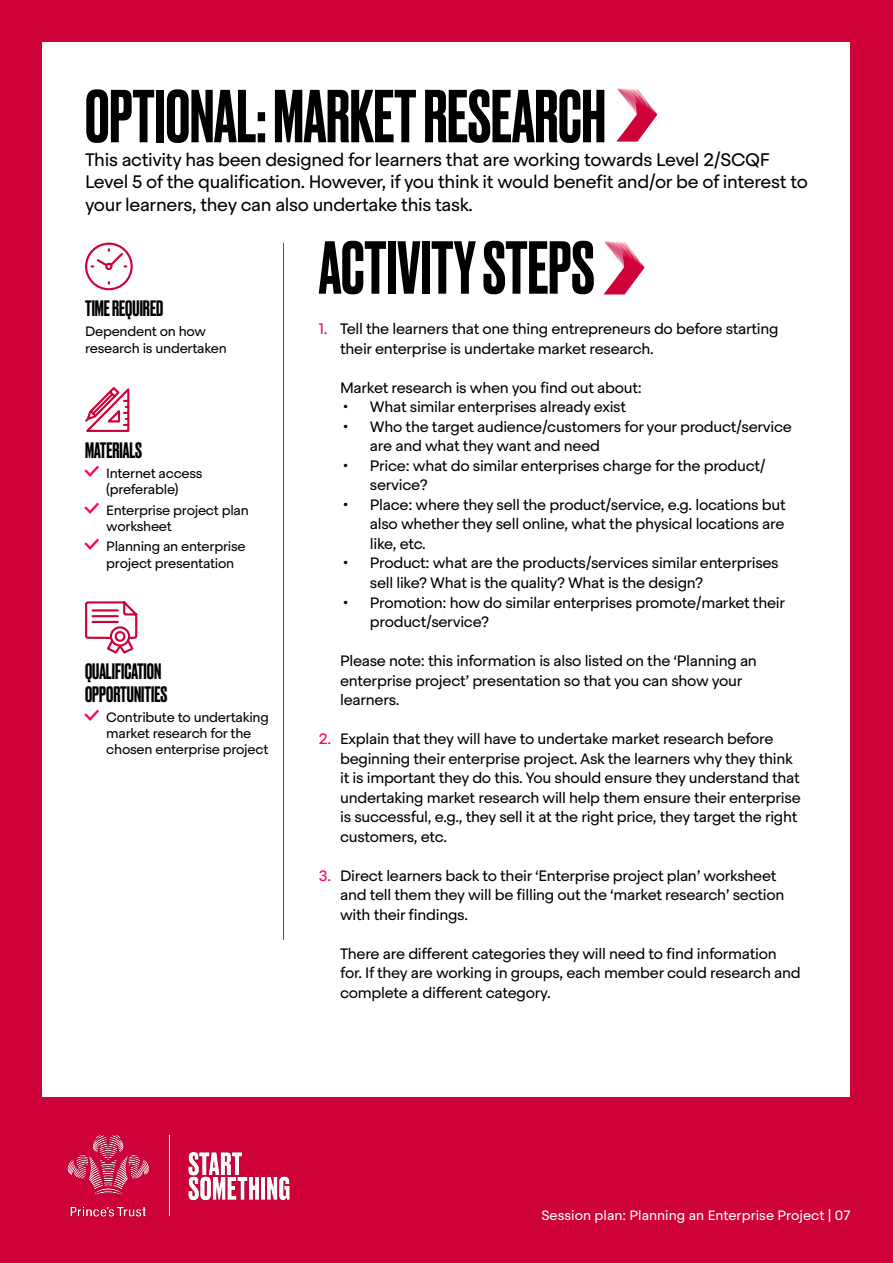
<style>
.page{position:relative;width:893px;height:1263px;background:#ce0138}
.page>*{position:absolute;margin:0;border:0;box-sizing:border-box;transform-origin:0 0}
.t1{font:500 70.5px "Druk";color:#000}
.t2{font:500 21px/22.5px "Druk";color:#000}
.t3{font:18px/22.5px "Steradian";letter-spacing:-.02em;color:#000}
.t4{font:15px/19.5px "Steradian";letter-spacing:-.02em;color:#000}
.t5{font:13.5px/16.2px "Steradian";letter-spacing:-.02em;color:#000}
.t6{font:13.5px "Steradian";color:#fff}
.s1{color:#ff034b}
</style>
<div class="page">
<div style="left:43px;top:43px;width:807px;height:1054px;background:#fff"></div>
<svg style="left:616px;top:88px;width:41px;height:54px"></svg>
<hr style="left:283px;top:243px;width:1px;height:697px;background:#ff034b">
<svg style="left:85px;top:242px;width:48px;height:49px"></svg>
<svg style="left:604px;top:241px;width:40px;height:53px"></svg>
<img style="left:67px;top:1134px;width:223px;height:83px">
<svg style="left:85px;top:387px;width:45px;height:45px"></svg>
<svg style="left:85px;top:601px;width:53px;height:53px"></svg>
<h1 class="t1" style="left:85px;top:68px;width:522px">OPTIONAL: MARKET RESEARCH</h1>
<p class="t3" style="left:85px;top:148px;width:724px">This activity has been designed for learners that are working towards Level 2/SCQF<br>Level 5 of the qualification. However, if you think it would benefit and/or be of interest to your learners, they can also undertake this task.</p>
<h2 class="t2" style="left:85px;top:296px;width:80px">TIME REQUIRED</h2>
<p class="t5" style="left:85px;top:323px;width:143px">Dependent on how research is undertaken</p>
<h2 class="t2" style="left:85px;top:437px;width:59px">MATERIALS</h2>
<p class="t5" style="left:106px;top:465px;width:98px">Internet access (preferable)</p>
<p class="t5" style="left:106px;top:502px;width:144px">Enterprise project plan worksheet</p>
<p class="t5" style="left:106px;top:538px;width:141px">Planning an enterprise project presentation</p>
<h2 class="t2" style="left:85px;top:659px;width:84px">QUALIFICATION<br>OPPORTUNITIES</h2>
<p class="t5" style="left:106px;top:709px;width:164px">Contribute to undertaking market research for the chosen enterprise project</p>
<h1 class="t1" style="left:319px;top:219px;width:277px">ACTIVITY STEPS</h1>
<p class="t4" style="left:340px;top:319px;width:440px;text-indent:-21px"><span class="s1">1.</span> Tell the learners that one thing entrepreneurs do before starting their enterprise is undertake market research.</p>
<p class="t4" style="left:340px;top:378px;width:303px">Market research is when you find out about:</p>
<p class="t4" style="left:343px;top:397px;width:285px">• What similar enterprises already exist</p>
<p class="t4" style="left:370px;top:417px;width:424px;text-indent:-27px">• Who the target audience/customers for your product/service are and what they want and need</p>
<p class="t4" style="left:370px;top:456px;width:397px;text-indent:-27px">• Price: what do similar enterprises charge for the product/ service?</p>
<p class="t4" style="left:370px;top:495px;width:417px;text-align:justify;text-indent:-27px">• Place: where they sell the product/service, e.g. locations but also whether they sell online, what the physical locations are like, etc.</p>
<p class="t4" style="left:370px;top:553px;width:410px;text-indent:-27px">• Product: what are the products/services similar enterprises sell like? What is the quality? What is the design?</p>
<p class="t4" style="left:370px;top:592px;width:417px;text-indent:-27px">• Promotion: how do similar enterprises promote/market their product/service?</p>
<p class="t4" style="left:340px;top:651px;width:418px">Please note: this information is also listed on the ‘Planning an enterprise project’ presentation so that you can show your learners.</p>
<p class="t4" style="left:340px;top:729px;width:462px;text-indent:-21px"><span class="s1">2.</span> Explain that they will have to undertake market research before beginning their enterprise project. Ask the learners why they think it is important they do this. You should ensure they understand that undertaking market research will help them ensure their enterprise is successful, e.g., they sell it at the right price, they target the right customers, etc.</p>
<p class="t4" style="left:340px;top:865px;width:446px;text-indent:-21px"><span class="s1">3.</span> Direct learners back to their ‘Enterprise project plan’ worksheet and tell them they will be filling out the ‘market research’ section with their findings.</p>
<p class="t4" style="left:340px;top:943px;width:462px">There are different categories they will need to find information for. If they are working in groups, each member could research and complete a different category.</p>
<p class="t6" style="left:541px;top:1207px;width:310px">Session plan: Planning an Enterprise Project | 07</p>
</div>
